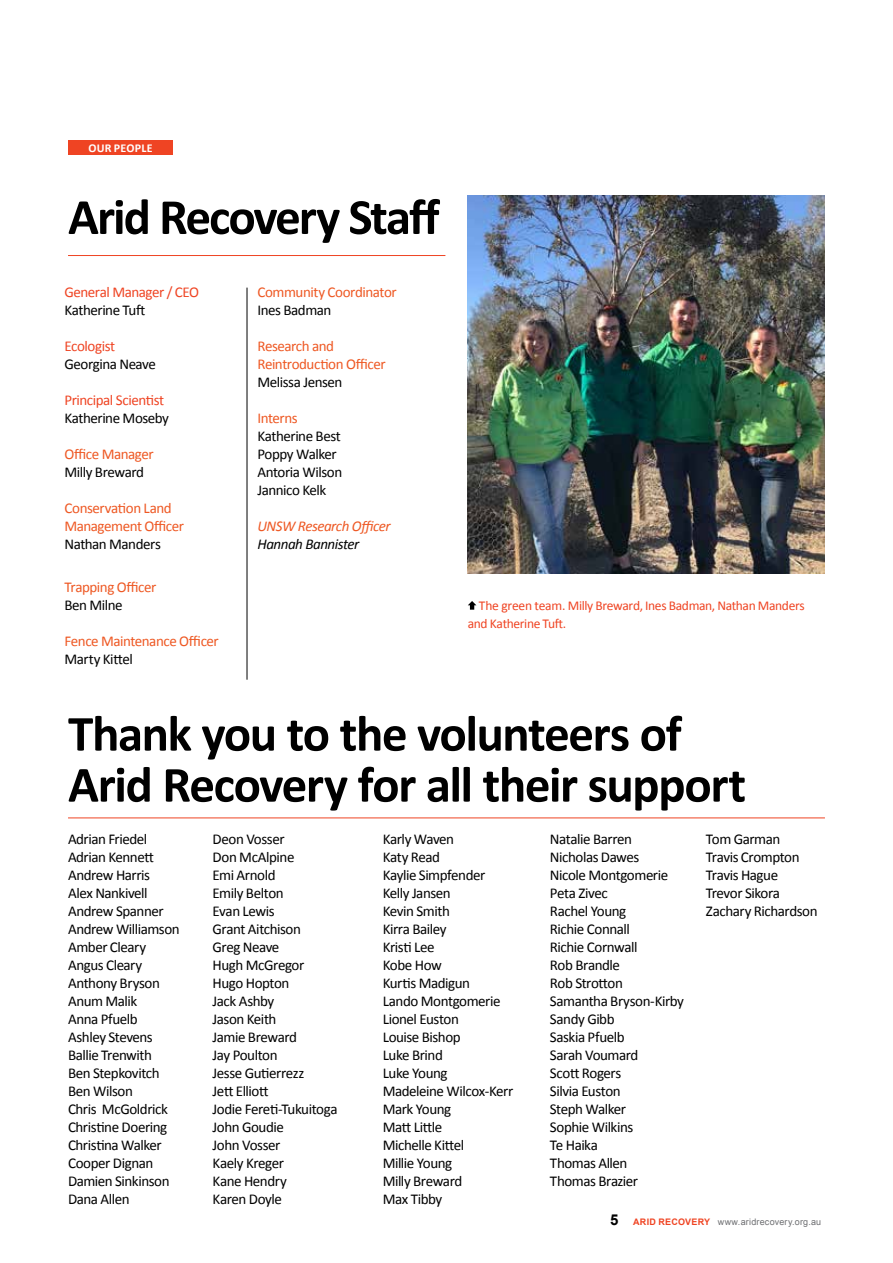
<style>
.page{position:relative;width:893px;height:1263px;background:#fff}
.page>*{position:absolute;margin:0;border:0;box-sizing:border-box;transform-origin:0 0}
.t1{font:700 51px/51px "Calibri";letter-spacing:-.03em;color:#000}
.t2{font:15px/18px "Calibri";letter-spacing:-.03em;color:#000}
.t3{font:15px/18px "Calibri";letter-spacing:-.03em;color:#ee5823}
.t4{font:15px "Calibri";letter-spacing:-.03em;color:#ef4423}
.t5{font:italic 15px "Calibri";letter-spacing:-.03em;color:#ee5823}
.t6{font:italic 15px "Calibri";letter-spacing:-.03em;color:#000}
.t7{font:700 15px "Arial";color:#000}
.t8{font:13.5px/18px "Calibri";letter-spacing:-.025em;color:#ef4423}
.t9{font:700 12px "Calibri";letter-spacing:.02em;color:#fff}
.t10{font:9px "Arial";letter-spacing:.025em;color:#6d6e71}
.s1{font-weight:700;color:#ef4423}
</style>
<div class="page">
<div style="left:68px;top:140px;width:105px;height:15px;background:#ef4423"></div>
<svg style="left:468px;top:601px;width:8px;height:9px"></svg>
<hr style="left:247px;top:288px;width:1px;height:392px;background:#000">
<img style="left:468px;top:196px;width:357px;height:378px">
<hr style="left:68px;top:255px;width:377px;height:1px;background:#ef4423">
<hr style="left:68px;top:817px;width:757px;height:1px;background:#ef4423">
<p class="t9" style="left:88px;top:141px;width:66px">OUR PEOPLE</p>
<h1 class="t1" style="left:68px;top:191px;width:373px">Arid Recovery Staff</h1>
<p class="t4" style="left:64px;top:282px;width:136px">General Manager / CEO</p>
<p class="t2" style="left:64px;top:301px;width:82px">Katherine Tuft</p>
<p class="t4" style="left:64px;top:336px;width:52px">Ecologist</p>
<p class="t2" style="left:64px;top:355px;width:93px">Georgina Neave</p>
<p class="t4" style="left:64px;top:390px;width:101px">Principal Scientist</p>
<p class="t2" style="left:64px;top:409px;width:106px">Katherine Moseby</p>
<p class="t3" style="left:64px;top:445px;width:91px">Office Manager</p>
<p class="t2" style="left:64px;top:463px;width:81px">Milly Breward</p>
<p class="t3" style="left:64px;top:499px;width:121px">Conservation Land<br>Management Officer</p>
<p class="t2" style="left:64px;top:535px;width:98px">Nathan Manders</p>
<p class="t3" style="left:64px;top:578px;width:93px">Trapping Officer</p>
<p class="t2" style="left:64px;top:596px;width:60px">Ben Milne</p>
<p class="t3" style="left:64px;top:632px;width:156px">Fence Maintenance Officer</p>
<p class="t2" style="left:64px;top:650px;width:70px">Marty Kittel</p>
<p class="t3" style="left:257px;top:283px;width:141px">Community Coordinator</p>
<p class="t2" style="left:257px;top:301px;width:75px">Ines Badman</p>
<p class="t3" style="left:257px;top:337px;width:130px">Research and<br>Reintroduction Officer</p>
<p class="t2" style="left:257px;top:373px;width:87px">Melissa Jensen</p>
<p class="t3" style="left:257px;top:409px;width:42px">Interns</p>
<p class="t2" style="left:257px;top:427px;width:86px">Katherine Best<br>Poppy Walker<br>Antoria Wilson<br>Jannico Kelk</p>
<p class="t5" style="left:257px;top:516px;width:135px">UNSW Research Officer</p>
<p class="t6" style="left:257px;top:534px;width:103px">Hannah Bannister</p>
<p class="t8" style="left:468px;top:596px;width:339px;text-indent:11px">The green team. Milly Breward, Ines Badman, Nathan Manders and Katherine Tuft.</p>
<h1 class="t1" style="left:68px;top:708px;width:680px">Thank you to the volunteers of<br>Arid Recovery for all their support</h1>
<p class="t2" style="left:68px;top:830px;width:113px">Adrian Friedel<br>Adrian Kennett<br>Andrew Harris<br>Alex Nankivell<br>Andrew Spanner<br>Andrew Williamson<br>Amber Cleary<br>Angus Cleary<br>Anthony Bryson<br>Anum Malik<br>Anna Pfuelb<br>Ashley Stevens<br>Ballie Trenwith<br>Ben Stepkovitch<br>Ben Wilson<br>Chris McGoldrick<br>Christine Doering<br>Christina Walker<br>Cooper Dignan<br>Damien Sinkinson<br>Dana Allen</p>
<p class="t2" style="left:213px;top:830px;width:126px">Deon Vosser<br>Don McAlpine<br>Emi Arnold<br>Emily Belton<br>Evan Lewis<br>Grant Aitchison<br>Greg Neave<br>Hugh McGregor<br>Hugo Hopton<br>Jack Ashby<br>Jason Keith<br>Jamie Breward<br>Jay Poulton<br>Jesse Gutierrezz<br>Jett Elliott<br>Jodie Fereti-Tukuitoga<br>John Goudie<br>John Vosser<br>Kaely Kreger<br>Kane Hendry<br>Karen Doyle</p>
<p class="t2" style="left:383px;top:830px;width:132px">Karly Waven<br>Katy Read<br>Kaylie Simpfender<br>Kelly Jansen<br>Kevin Smith<br>Kirra Bailey<br>Kristi Lee<br>Kobe How<br>Kurtis Madigun<br>Lando Montgomerie<br>Lionel Euston<br>Louise Bishop<br>Luke Brind<br>Luke Young<br>Madeleine Wilcox-Kerr<br>Mark Young<br>Matt Little<br>Michelle Kittel<br>Millie Young<br>Milly Breward<br>Max Tibby</p>
<p class="t2" style="left:550px;top:830px;width:136px">Natalie Barren<br>Nicholas Dawes<br>Nicole Montgomerie<br>Peta Zivec<br>Rachel Young<br>Richie Connall<br>Richie Cornwall<br>Rob Brandle<br>Rob Strotton<br>Samantha Bryson-Kirby<br>Sandy Gibb<br>Saskia Pfuelb<br>Sarah Voumard<br>Scott Rogers<br>Silvia Euston<br>Steph Walker<br>Sophie Wilkins<br>Te Haika<br>Thomas Allen<br>Thomas Brazier</p>
<p class="t2" style="left:706px;top:830px;width:113px">Tom Garman<br>Travis Crompton<br>Travis Hague<br>Trevor Sikora<br>Zachary Richardson</p>
<p class="t7" style="left:610px;top:1210px;width:10px">5</p>
<p class="t10" style="left:633px;top:1216px;width:189px"><span class="s1">ARID RECOVERY</span> www.aridrecovery.org.au</p>
</div>
